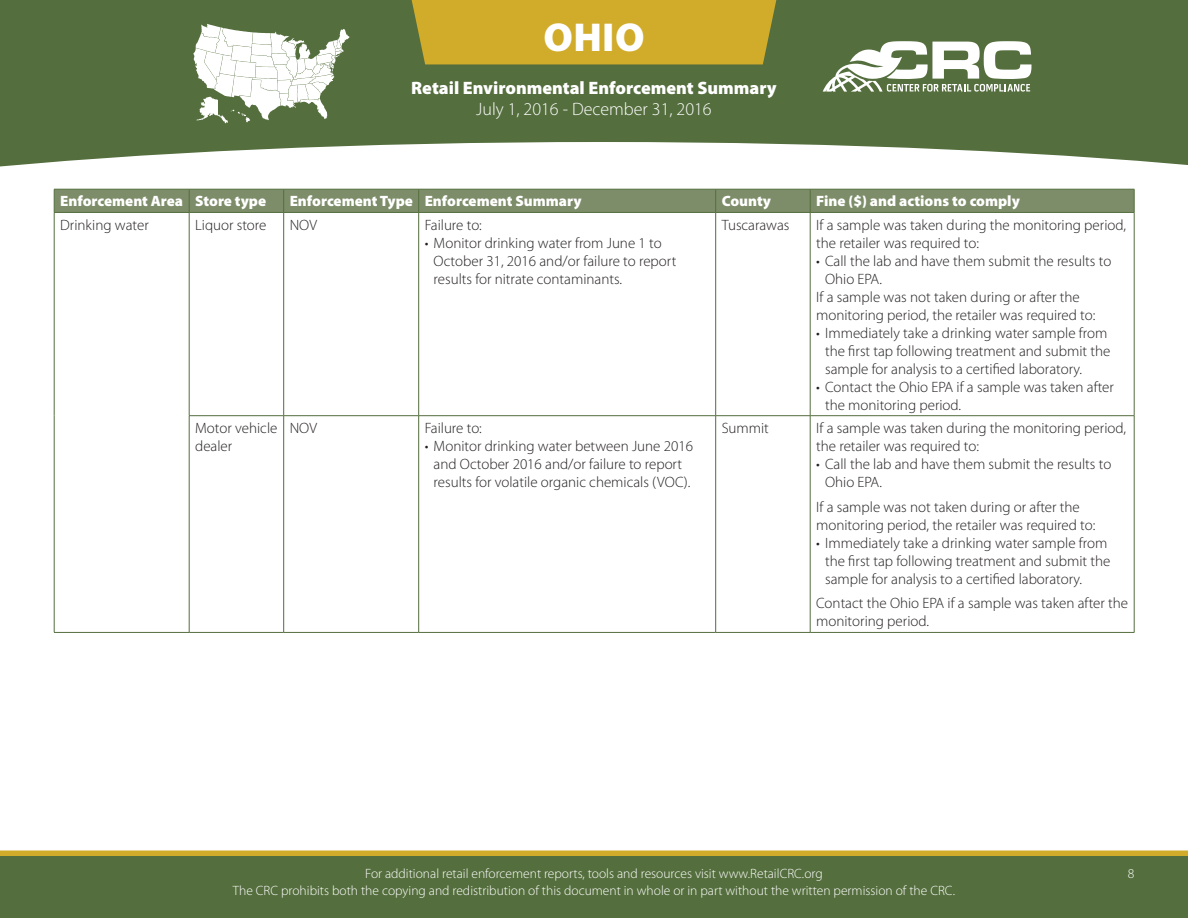
<style>
.page{position:relative;width:1188px;height:918px;background:#fff}
.page>*{position:absolute;margin:0;border:0;box-sizing:border-box;transform-origin:0 0}
.t1{font:900 40.5px "Myriad Pro";color:#fff}
.t2{font:900 18px "Myriad Pro";color:#fff}
.t3{font:300 18px "Myriad Pro";color:#fff}
.t4{font:300 15px/18px "Myriad Pro";color:#231f20}
.t5{font:900 15px "Myriad Pro";color:#fff}
.t6{font:300 13.5px/16.5px "Myriad Pro";color:#fff;text-align:center}
</style>
<div class="page">
<div style="left:0;top:850px;width:1188px;height:6px;background:#d1ab2a"></div>
<div style="left:0;top:856px;width:1188px;height:62px;background:#546e3d"></div>
<svg style="left:0;top:155px;width:1188px;height:12px"></svg>
<div style="left:0;top:0;width:1188px;height:155px;background:#546e3d"></div>
<svg style="left:823px;top:41px;width:209px;height:51px"></svg>
<svg style="left:393px;top:0;width:402px;height:69px;background:#b99f2d"></svg>
<svg style="left:193px;top:24px;width:156px;height:99px"></svg>
<hr style="left:54px;top:213px;width:1px;height:203px;background:#546e3d">
<hr style="left:189px;top:213px;width:1px;height:203px;background:#546e3d">
<hr style="left:283px;top:213px;width:1px;height:203px;background:#546e3d">
<hr style="left:418px;top:213px;width:1px;height:203px;background:#546e3d">
<hr style="left:715px;top:213px;width:1px;height:203px;background:#546e3d">
<hr style="left:810px;top:213px;width:1px;height:203px;background:#546e3d">
<hr style="left:1134px;top:213px;width:1px;height:203px;background:#546e3d">
<hr style="left:54px;top:416px;width:1px;height:216px;background:#546e3d">
<hr style="left:189px;top:415px;width:95px;height:1px;background:#546e3d">
<hr style="left:189px;top:416px;width:1px;height:216px;background:#546e3d">
<hr style="left:284px;top:415px;width:135px;height:1px;background:#546e3d">
<hr style="left:283px;top:416px;width:1px;height:216px;background:#546e3d">
<hr style="left:419px;top:415px;width:297px;height:1px;background:#546e3d">
<hr style="left:418px;top:416px;width:1px;height:216px;background:#546e3d">
<hr style="left:716px;top:415px;width:94px;height:1px;background:#546e3d">
<hr style="left:715px;top:416px;width:1px;height:216px;background:#546e3d">
<hr style="left:810px;top:415px;width:324px;height:1px;background:#546e3d">
<hr style="left:810px;top:416px;width:1px;height:216px;background:#546e3d">
<hr style="left:1134px;top:416px;width:1px;height:216px;background:#546e3d">
<hr style="left:54px;top:632px;width:135px;height:1px;background:#546e3d">
<hr style="left:189px;top:632px;width:95px;height:1px;background:#546e3d">
<hr style="left:284px;top:632px;width:135px;height:1px;background:#546e3d">
<hr style="left:419px;top:632px;width:297px;height:1px;background:#546e3d">
<hr style="left:716px;top:632px;width:94px;height:1px;background:#546e3d">
<hr style="left:810px;top:632px;width:324px;height:1px;background:#546e3d">
<div style="left:54px;top:189px;width:1081px;height:23px;background:#7d8d69"></div>
<hr style="left:54px;top:212px;width:135px;height:1px;background:#546e3d">
<hr style="left:189px;top:212px;width:95px;height:1px;background:#546e3d">
<hr style="left:284px;top:212px;width:135px;height:1px;background:#546e3d">
<hr style="left:419px;top:212px;width:297px;height:1px;background:#546e3d">
<hr style="left:716px;top:212px;width:94px;height:1px;background:#546e3d">
<hr style="left:810px;top:212px;width:324px;height:1px;background:#546e3d">
<h1 class="t1" style="left:543px;top:15px;width:103px">OHIO</h1>
<p class="t2" style="left:411px;top:78px;width:367px">Retail Environmental Enforcement Summary</p>
<p class="t3" style="left:476px;top:100px;width:237px">July 1, 2016 - December 31, 2016</p>
<p class="t5" style="left:60px;top:193px;width:208px">Enforcement Area Store type</p>
<p class="t5" style="left:290px;top:193px;width:293px">Enforcement Type Enforcement Summary</p>
<p class="t5" style="left:722px;top:193px;width:51px">County</p>
<p class="t5" style="left:816px;top:193px;width:205px">Fine ($) and actions to comply</p>
<p class="t4" style="left:60px;top:216px;width:90px">Drinking water</p>
<p class="t4" style="left:195px;top:216px;width:73px">Liquor store</p>
<p class="t4" style="left:290px;top:216px;width:29px">NOV</p>
<p class="t4" style="left:425px;top:216px;width:59px">Failure to:</p>
<p class="t4" style="left:434px;top:234px;width:244px;text-indent:-9px">• Monitor drinking water from June 1 to<br>October 31, 2016 and/or failure to report results for nitrate contaminants.</p>
<p class="t4" style="left:722px;top:216px;width:69px">Tuscarawas</p>
<p class="t4" style="left:816px;top:216px;width:311px">If a sample was taken during the monitoring period, the retailer was required to:</p>
<p class="t4" style="left:816px;top:252px;width:297px">• Call the lab and have them submit the results to</p>
<p class="t4" style="left:825px;top:270px;width:58px">Ohio EPA.</p>
<p class="t4" style="left:816px;top:288px;width:265px">If a sample was not taken during or after the</p>
<p class="t4" style="left:816px;top:306px;width:281px">monitoring period, the retailer was required to:</p>
<p class="t4" style="left:825px;top:324px;width:287px;text-indent:-9px">• Immediately take a drinking water sample from the first tap following treatment and submit the sample for analysis to a certified laboratory.</p>
<p class="t4" style="left:825px;top:378px;width:290px;text-indent:-9px">• Contact the Ohio EPA if a sample was taken after the monitoring period.</p>
<p class="t4" style="left:195px;top:419px;width:84px">Motor vehicle dealer</p>
<p class="t4" style="left:290px;top:419px;width:29px">NOV</p>
<p class="t4" style="left:425px;top:419px;width:59px">Failure to:</p>
<p class="t4" style="left:425px;top:437px;width:270px;text-align:center">• Monitor drinking water between June 2016 and October 2016 and/or failure to report results for volatile organic chemicals (VOC).</p>
<p class="t4" style="left:722px;top:419px;width:49px">Summit</p>
<p class="t4" style="left:816px;top:419px;width:311px">If a sample was taken during the monitoring period, the retailer was required to:</p>
<p class="t4" style="left:825px;top:455px;width:288px;text-indent:-9px">• Call the lab and have them submit the results to<br>Ohio EPA.</p>
<p class="t4" style="left:816px;top:498px;width:281px">If a sample was not taken during or after the monitoring period, the retailer was required to:</p>
<p class="t4" style="left:825px;top:534px;width:287px;text-indent:-9px">• Immediately take a drinking water sample from the first tap following treatment and submit the sample for analysis to a certified laboratory.</p>
<p class="t4" style="left:816px;top:595px;width:313px">Contact the Ohio EPA if a sample was taken after the monitoring period.</p>
<p class="t6" style="left:233px;top:866px;width:724px">For additional retail enforcement reports, tools and resources visit www.RetailCRC.org<br>The CRC prohibits both the copying and redistribution of this document in whole or in part without the written permission of the CRC.</p>
<p class="t6" style="left:1128px;top:866px;width:8px">8</p>
</div>
